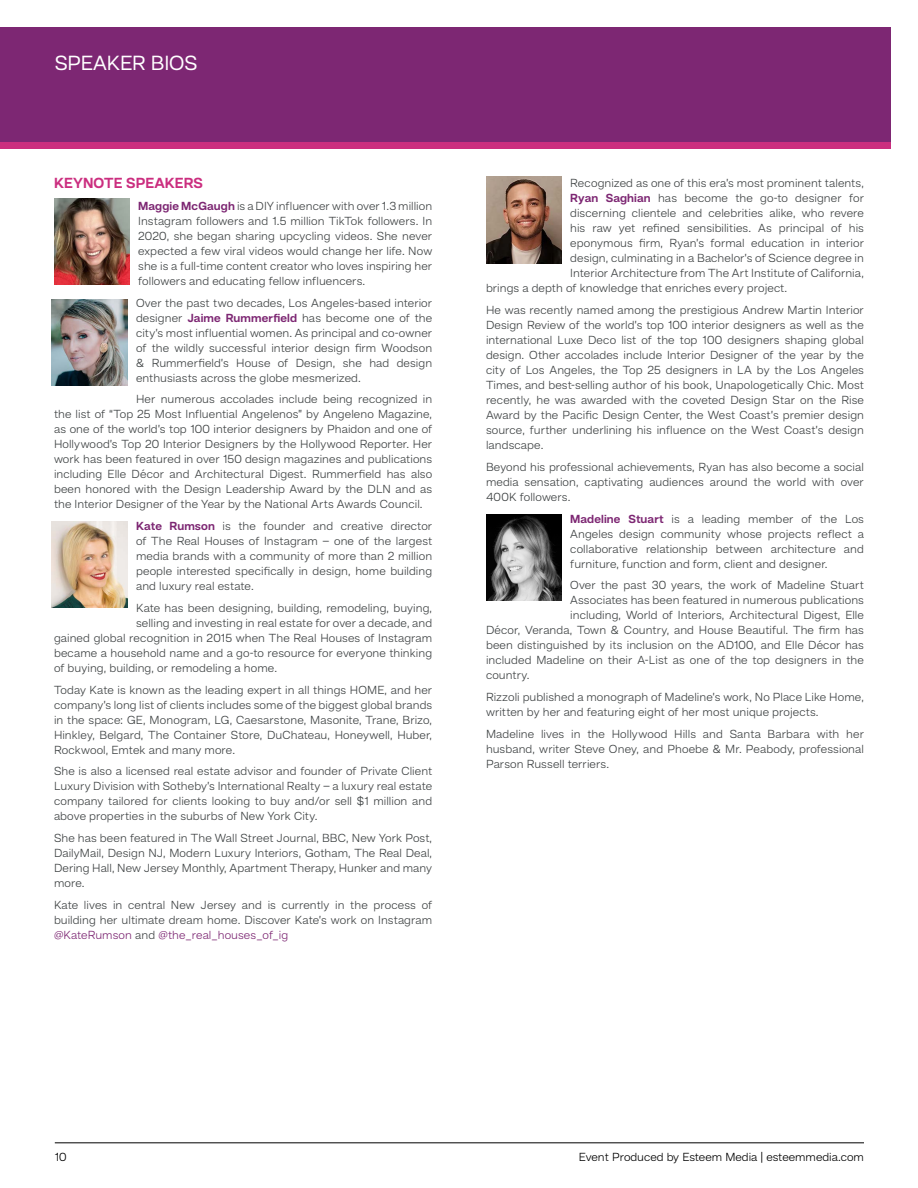
<style>
.page{position:relative;width:918px;height:1188px;background:#fff}
.page>*{position:absolute;margin:0;border:0;box-sizing:border-box;transform-origin:0 0}
.Page_Headers_R{font:21px "Hando Trial";letter-spacing:-.005em;color:#fff}
.description{font:700 15px "Hando Trial";letter-spacing:.005em;color:#cb2e7f}
.description-2{font:300 12px/15px "Hando Trial";letter-spacing:.005em;color:#3e4243;text-align:justify}
.t1{font:300 12px "Hando";color:#000}
.s1{font-weight:700;color:#7d2773}
.s2{color:#7d2773}
</style>
<div class="page">
<hr style="left:55px;top:1143px;width:809px;height:1px;background:#000">
<div style="left:0;top:141px;width:891px;height:7px;background:#cb2e7f"></div>
<div style="left:0;top:27px;width:891px;height:114px;background:#7d2773"></div>
<img style="left:486px;top:177px;width:76px;height:86px">
<img style="left:54px;top:198px;width:76px;height:87px">
<img style="left:52px;top:300px;width:75px;height:86px">
<img style="left:52px;top:521px;width:75px;height:87px">
<img style="left:486px;top:514px;width:76px;height:87px">
<p class="Page_Headers_R" style="left:55px;top:50px;width:144px">SPEAKER BIOS</p>
<p class="description" style="left:54px;top:174px;width:151px">KEYNOTE SPEAKERS</p>
<p class="description-2" style="left:138px;top:198px;width:296px"><span class="s1">Maggie McGaugh</span> is a DIY influencer with over 1.3 million Instagram followers and 1.5 million TikTok followers. In 2020, she began sharing upcycling videos. She never expected a few viral videos would change her life. Now she is a full-time content creator who loves inspiring her followers and educating fellow influencers.</p>
<p class="description-2" style="left:136px;top:295px;width:298px">Over the past two decades, Los Angeles-based interior designer <span class="s1">Jaime Rummerfield</span> has become one of the city’s most influential women. As principal and co-owner of the wildly successful interior design firm Woodson &amp; Rummerfield’s House of Design, she had design enthusiasts across the globe mesmerized.</p>
<p class="description-2" style="left:54px;top:391px;width:380px;text-indent:82px">Her numerous accolades include being recognized in the list of “Top 25 Most Influential Angelenos” by Angeleno Magazine, as one of the world’s top 100 interior designers by Phaidon and one of Hollywood’s Top 20 Interior Designers by the Hollywood Reporter. Her work has been featured in over 150 design magazines and publications including Elle Décor and Architectural Digest. Rummerfield has also been honored with the Design Leadership Award by the DLN and as the Interior Designer of the Year by the National Arts Awards Council.</p>
<p class="description-2" style="left:136px;top:518px;width:298px"><span class="s1">Kate Rumson</span> is the founder and creative director of The Real Houses of Instagram – one of the largest media brands with a community of more than 2 million people interested specifically in design, home building and luxury real estate.</p>
<p class="description-2" style="left:136px;top:600px;width:298px">Kate has been designing, building, remodeling, buying,</p>
<p class="description-2" style="left:136px;top:615px;width:298px">selling and investing in real estate for over a decade, and</p>
<p class="description-2" style="left:54px;top:630px;width:380px">gained global recognition in 2015 when The Real Houses of Instagram</p>
<p class="description-2" style="left:54px;top:645px;width:380px">became a household name and a go-to resource for everyone thinking</p>
<p class="description-2" style="left:54px;top:660px;width:225px">of buying, building, or remodeling a home.</p>
<p class="description-2" style="left:54px;top:682px;width:380px">Today Kate is known as the leading expert in all things HOME, and her company’s long list of clients includes some of the biggest global brands in the space: GE, Monogram, LG, Caesarstone, Masonite, Trane, Brizo, Hinkley, Belgard, The Container Store, DuChateau, Honeywell, Huber, Rockwool, Emtek and many more.</p>
<p class="description-2" style="left:54px;top:763px;width:380px">She is also a licensed real estate advisor and founder of Private Client Luxury Division with Sotheby’s International Realty – a luxury real estate company tailored for clients looking to buy and/or sell $1 million and above properties in the suburbs of New York City.</p>
<p class="description-2" style="left:54px;top:830px;width:380px">She has been featured in The Wall Street Journal, BBC, New York Post, DailyMail, Design NJ, Modern Luxury Interiors, Gotham, The Real Deal, Dering Hall, New Jersey Monthly, Apartment Therapy, Hunker and many more.</p>
<p class="description-2" style="left:54px;top:897px;width:380px">Kate lives in central New Jersey and is currently in the process of building her ultimate dream home. Discover Kate’s work on Instagram <span class="s2">@KateRumson</span> and <span class="s2">@the_real_houses_of_ig</span></p>
<p class="description-2" style="left:570px;top:175px;width:295px">Recognized as one of this era’s most prominent talents,</p>
<p class="description-2" style="left:570px;top:190px;width:295px"><span class="s1">Ryan Saghian</span> has become the go-to designer for</p>
<p class="description-2" style="left:570px;top:205px;width:295px">discerning clientele and celebrities alike, who revere</p>
<p class="description-2" style="left:570px;top:220px;width:295px">his raw yet refined sensibilities. As principal of his</p>
<p class="description-2" style="left:570px;top:235px;width:295px">eponymous firm, Ryan’s formal education in interior</p>
<p class="description-2" style="left:570px;top:250px;width:295px">design, culminating in a Bachelor’s of Science degree in</p>
<p class="description-2" style="left:570px;top:265px;width:295px">Interior Architecture from The Art Institute of California,</p>
<p class="description-2" style="left:486px;top:280px;width:303px">brings a depth of knowledge that enriches every project.</p>
<p class="description-2" style="left:486px;top:302px;width:380px">He was recently named among the prestigious Andrew Martin Interior Design Review of the world’s top 100 interior designers as well as the international Luxe Deco list of the top 100 designers shaping global design. Other accolades include Interior Designer of the year by the city of Los Angeles, the Top 25 designers in LA by the Los Angeles Times, and best-selling author of his book, Unapologetically Chic. Most recently, he was awarded with the coveted Design Star on the Rise Award by the Pacific Design Center, the West Coast’s premier design source, further underlining his influence on the West Coast’s design landscape.</p>
<p class="description-2" style="left:486px;top:459px;width:379px">Beyond his professional achievements, Ryan has also become a social media sensation, captivating audiences around the world with over 400K followers.</p>
<p class="description-2" style="left:570px;top:511px;width:295px"><span class="s1">Madeline Stuart</span> is a leading member of the Los Angeles design community whose projects reflect a collaborative relationship between architecture and furniture, function and form, client and designer.</p>
<p class="description-2" style="left:570px;top:577px;width:295px">Over the past 30 years, the work of Madeline Stuart</p>
<p class="description-2" style="left:570px;top:592px;width:295px">Associates has been featured in numerous publications</p>
<p class="description-2" style="left:570px;top:607px;width:295px">including, World of Interiors, Architectural Digest, Elle</p>
<p class="description-2" style="left:486px;top:622px;width:379px">Décor, Veranda, Town &amp; Country, and House Beautiful. The firm has</p>
<p class="description-2" style="left:486px;top:637px;width:380px">been distinguished by its inclusion on the AD100, and Elle Décor has</p>
<p class="description-2" style="left:486px;top:652px;width:379px">included Madeline on their A-List as one of the top designers in the</p>
<p class="description-2" style="left:486px;top:667px;width:45px">country.</p>
<p class="description-2" style="left:486px;top:689px;width:379px">Rizzoli published a monograph of Madeline’s work, No Place Like Home, written by her and featuring eight of her most unique projects.</p>
<p class="description-2" style="left:486px;top:726px;width:380px">Madeline lives in the Hollywood Hills and Santa Barbara with her husband, writer Steve Oney, and Phoebe &amp; Mr. Peabody, professional Parson Russell terriers.</p>
<p class="t1" style="left:55px;top:1149px;width:13px">10</p>
<p class="t1" style="left:579px;top:1149px;width:287px">Event Produced by Esteem Media | esteemmedia.com</p>
</div>
